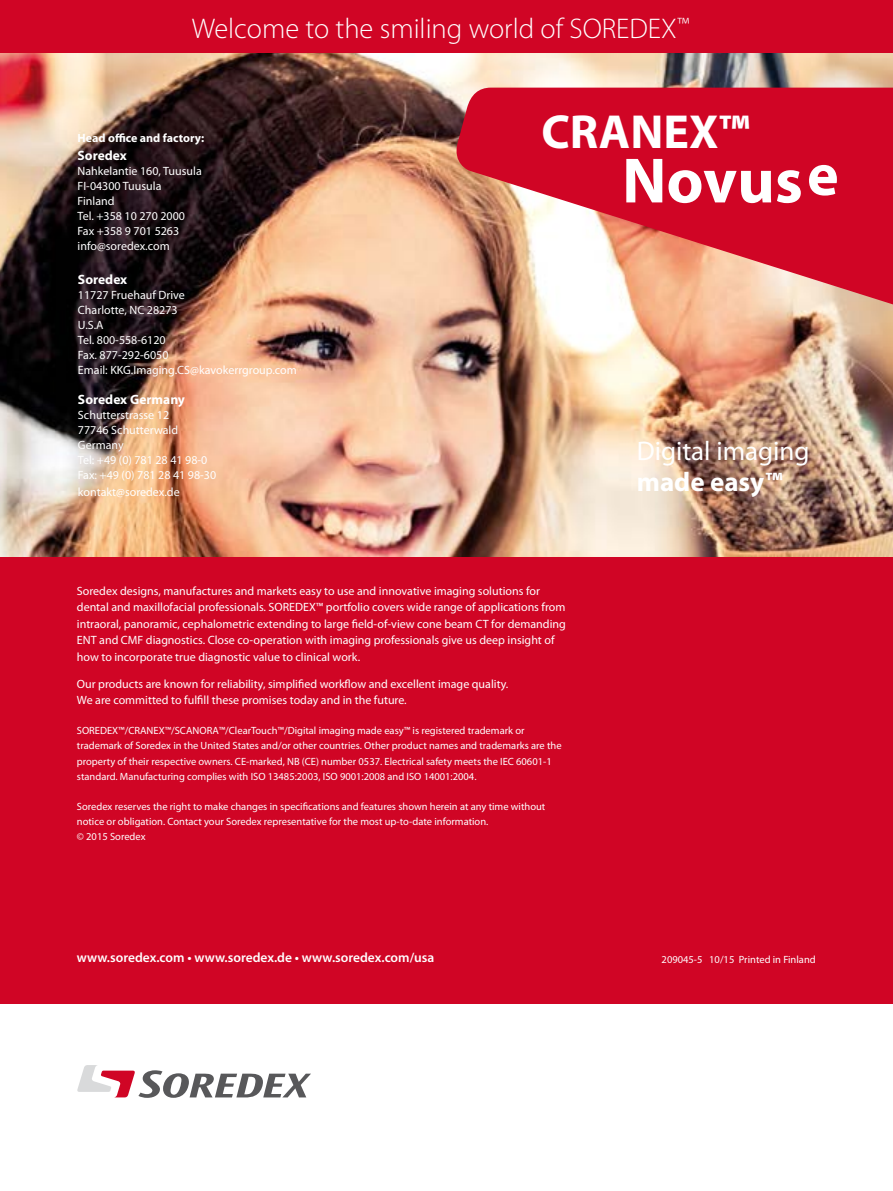
<style>
.page{position:relative;width:893px;height:1191px;background:#fff}
.page>*{position:absolute;margin:0;border:0;box-sizing:border-box;transform-origin:0 0}
.t1{font:700 64.5px "Myriad Pro";color:#fff}
.t2{font:700 48px "Myriad Pro";color:#fff}
.t3{font:300 28.5px "Myriad Pro";color:#fff}
.t4{font:27px "Myriad Pro";color:#fff}
.t5{font:700 27px "Myriad Pro";color:#fff}
.t6{font:600 13.5px "Myriad Pro";color:#fff}
.t7{font:700 13.5px "Myriad Pro";color:#fff}
.t8{font:12px/15px "Myriad Pro";color:#fff}
.t9{font:700 12px "Myriad Pro";color:#fff}
.t10{font:10.5px/15px "Myriad Pro";color:#fff}
.s1{font-size:60px}
</style>
<div class="page">
<img style="left:0;top:53px;width:893px;height:504px">
<div style="left:0;top:557px;width:893px;height:446px;background:#d00525"></div>
<svg style="left:77px;top:1065px;width:234px;height:32px"></svg>
<div style="left:0;top:0;width:893px;height:53px;background:#d00525"></div>
<svg style="left:452px;top:88px;width:441px;height:222px;background:#d74652"></svg>
<h3 class="t3" style="left:192px;top:12px;width:499px">Welcome to the smiling world of SOREDEX<sup>™</sup></h3>
<p class="t9" style="left:78px;top:130px;width:128px">Head office and factory:</p>
<p class="t7" style="left:78px;top:147px;width:51px">Soredex</p>
<p class="t8" style="left:78px;top:163px;width:126px">Nahkelantie 160, Tuusula<br>FI-04300 Tuusula<br>Finland<br>Tel. +358 10 270 2000<br>Fax +358 9 701 5263 info@soredex.com</p>
<p class="t7" style="left:78px;top:271px;width:51px">Soredex</p>
<p class="t8" style="left:78px;top:287px;width:220px">11727 Fruehauf Drive<br>Charlotte, NC 28273<br>U.S.A<br>Tel. 800-558-6120<br>Fax. 877-292-6050<br>Email: KKG.Imaging.CS@kavokerrgroup.com</p>
<p class="t7" style="left:78px;top:391px;width:109px">Soredex Germany</p>
<p class="t8" style="left:78px;top:407px;width:140px">Schutterstrasse 12<br>77746 Schutterwald<br>Germany<br>Tel: +49 (0) 781 28 41 98-0<br>Fax: +49 (0) 781 28 41 98-30</p>
<p class="t8" style="left:78px;top:484px;width:103px">kontakt@soredex.de</p>
<h2 class="t2" style="left:541px;top:100px;width:210px">CRANEX™</h2>
<h1 class="t1" style="left:622px;top:139px;width:218px">Novus<span class="s1">e</span></h1>
<h3 class="t4" style="left:637px;top:434px;width:174px">Digital imaging</h3>
<h3 class="t5" style="left:637px;top:464px;width:148px">made easy ™</h3>
<p class="t8" style="left:77px;top:582px;width:490px;line-height:16.5px">Soredex designs, manufactures and markets easy to use and innovative imaging solutions for dental and maxillofacial professionals. SOREDEX™ portfolio covers wide range of applications from intraoral, panoramic, cephalometric extending to large field-of-view cone beam CT for demanding ENT and CMF diagnostics. Close co-operation with imaging professionals give us deep insight of how to incorporate true diagnostic value to clinical work.</p>
<p class="t8" style="left:77px;top:675px;width:433px;line-height:16.5px">Our products are known for reliability, simplified workflow and excellent image quality.<br>We are committed to fulfill these promises today and in the future.</p>
<p class="t10" style="left:77px;top:723px;width:486px">SOREDEX™/CRANEX™/SCANORA™/ClearTouch™/Digital imaging made easy™ is registered trademark or trademark of Soredex in the United States and/or other countries. Other product names and trademarks are the property of their respective owners. CE-marked, NB (CE) number 0537. Electrical safety meets the IEC 60601-1 standard. Manufacturing complies with ISO 13485:2003, ISO 9001:2008 and ISO 14001:2004.</p>
<p class="t10" style="left:77px;top:798px;width:470px">Soredex reserves the right to make changes in specifications and features shown herein at any time without notice or obligation. Contact your Soredex representative for the most up-to-date information.<br>© 2015 Soredex</p>
<p class="t6" style="left:77px;top:949px;width:359px">www.soredex.com • www.soredex.de • www.soredex.com/usa</p>
<p class="t10" style="left:662px;top:951px;width:156px">209045-5 10/15 Printed in Finland</p>
</div>
